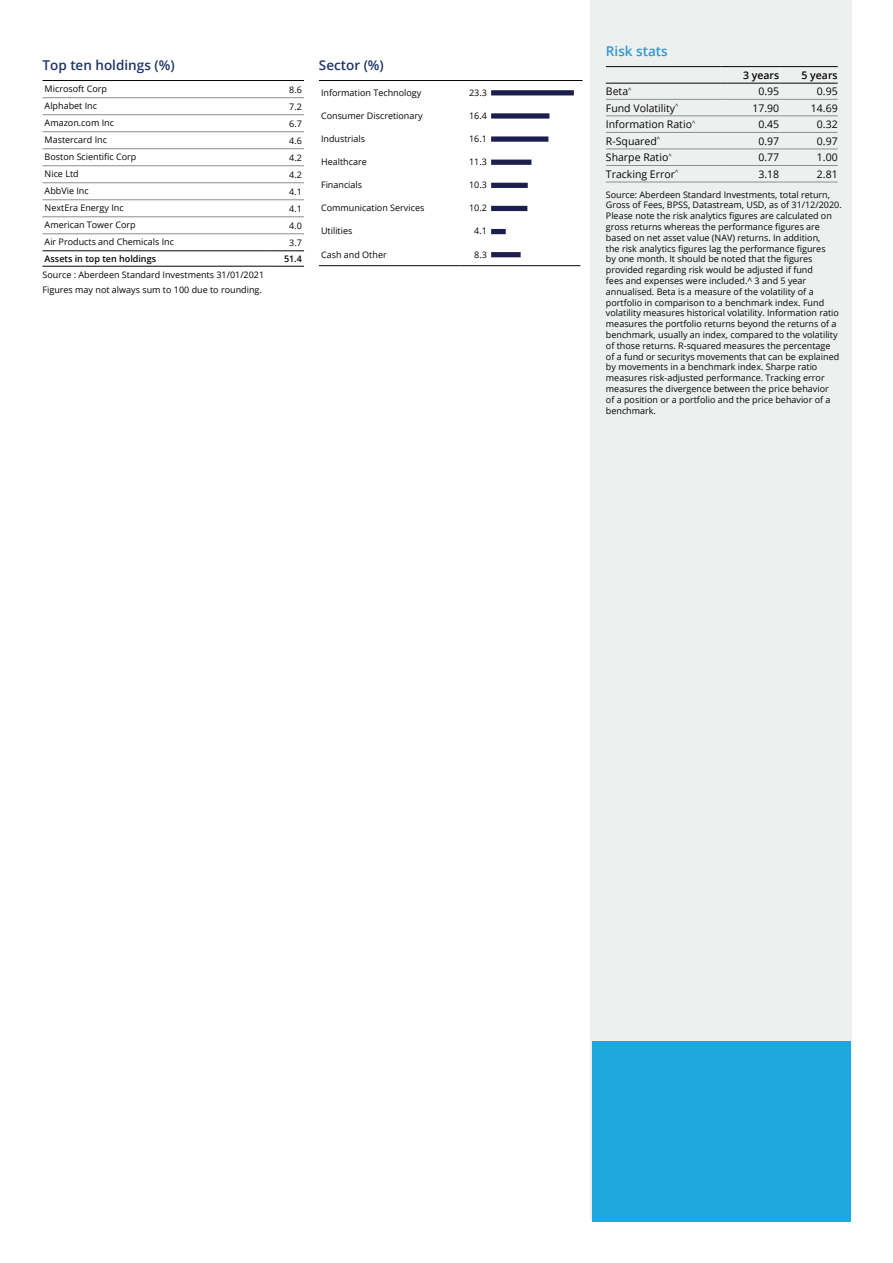
<style>
.page{position:relative;width:893px;height:1263px;background:#fff}
.page>*{position:absolute;margin:0;border:0;box-sizing:border-box;transform-origin:0 0}
.t1{font:600 13.5px "Open Sans";color:#1e3468}
.t2{font:600 13.5px "Open Sans";color:#2b99d5}
.t3{font:10.5px "Open Sans";color:#040503}
.t4{font:600 10.5px "Open Sans";color:#040503}
.t5{font:9px/10.8px "Open Sans";color:#040503}
.t6{font:600 9px "Open Sans";color:#040503}
</style>
<div class="page">
<div style="left:590px;top:0;width:262px;height:1219px;background:#eef0f0"></div>
<div style="left:592px;top:1041px;width:259px;height:180px;background:#1fa8e0"></div>
<hr style="left:43px;top:80px;width:261px;height:1px;background:#040503">
<hr style="left:43px;top:97px;width:225px;height:1px;background:#8b8d8f">
<hr style="left:268px;top:97px;width:36px;height:1px;background:#8b8d8f">
<hr style="left:43px;top:114px;width:225px;height:1px;background:#8b8d8f">
<hr style="left:268px;top:114px;width:36px;height:1px;background:#8b8d8f">
<hr style="left:43px;top:131px;width:225px;height:1px;background:#8b8d8f">
<hr style="left:268px;top:131px;width:36px;height:1px;background:#8b8d8f">
<hr style="left:43px;top:148px;width:225px;height:1px;background:#8b8d8f">
<hr style="left:268px;top:148px;width:36px;height:1px;background:#8b8d8f">
<hr style="left:43px;top:165px;width:225px;height:1px;background:#8b8d8f">
<hr style="left:268px;top:165px;width:36px;height:1px;background:#8b8d8f">
<hr style="left:43px;top:182px;width:225px;height:1px;background:#8b8d8f">
<hr style="left:268px;top:182px;width:36px;height:1px;background:#8b8d8f">
<hr style="left:43px;top:199px;width:225px;height:1px;background:#8b8d8f">
<hr style="left:268px;top:199px;width:36px;height:1px;background:#8b8d8f">
<hr style="left:43px;top:217px;width:225px;height:1px;background:#8b8d8f">
<hr style="left:268px;top:217px;width:36px;height:1px;background:#8b8d8f">
<hr style="left:43px;top:234px;width:225px;height:1px;background:#8b8d8f">
<hr style="left:268px;top:234px;width:36px;height:1px;background:#8b8d8f">
<hr style="left:43px;top:251px;width:225px;height:1px;background:#040503">
<hr style="left:43px;top:266px;width:225px;height:1px;background:#040503">
<hr style="left:268px;top:251px;width:36px;height:1px;background:#040503">
<hr style="left:268px;top:266px;width:36px;height:1px;background:#040503">
<hr style="left:319px;top:80px;width:264px;height:1px;background:#040503">
<hr style="left:319px;top:265px;width:140px;height:1px;background:#040503">
<hr style="left:459px;top:265px;width:30px;height:1px;background:#040503">
<hr style="left:489px;top:265px;width:91px;height:1px;background:#040503">
<div style="left:491px;top:90px;width:83px;height:5px;background:#1c1e4e"></div>
<div style="left:491px;top:113px;width:58px;height:6px;background:#1c1e4e"></div>
<div style="left:491px;top:136px;width:57px;height:6px;background:#1c1e4e"></div>
<div style="left:491px;top:160px;width:40px;height:5px;background:#1c1e4e"></div>
<div style="left:491px;top:183px;width:37px;height:5px;background:#1c1e4e"></div>
<div style="left:491px;top:206px;width:36px;height:5px;background:#1c1e4e"></div>
<div style="left:491px;top:229px;width:15px;height:5px;background:#1c1e4e"></div>
<div style="left:491px;top:252px;width:30px;height:5px;background:#1c1e4e"></div>
<hr style="left:606px;top:66px;width:115px;height:1px;background:#040503">
<hr style="left:721px;top:66px;width:58px;height:1px;background:#040503">
<hr style="left:779px;top:66px;width:59px;height:1px;background:#040503">
<hr style="left:606px;top:83px;width:115px;height:1px;background:#040503">
<hr style="left:721px;top:83px;width:58px;height:1px;background:#040503">
<hr style="left:779px;top:83px;width:59px;height:1px;background:#040503">
<hr style="left:606px;top:99px;width:115px;height:1px;background:#8b8d8f">
<hr style="left:721px;top:99px;width:58px;height:1px;background:#8b8d8f">
<hr style="left:779px;top:99px;width:59px;height:1px;background:#8b8d8f">
<hr style="left:606px;top:116px;width:115px;height:1px;background:#8b8d8f">
<hr style="left:721px;top:116px;width:58px;height:1px;background:#8b8d8f">
<hr style="left:779px;top:116px;width:59px;height:1px;background:#8b8d8f">
<hr style="left:606px;top:132px;width:115px;height:1px;background:#8b8d8f">
<hr style="left:721px;top:132px;width:58px;height:1px;background:#8b8d8f">
<hr style="left:779px;top:132px;width:59px;height:1px;background:#8b8d8f">
<hr style="left:606px;top:149px;width:115px;height:1px;background:#8b8d8f">
<hr style="left:721px;top:149px;width:58px;height:1px;background:#8b8d8f">
<hr style="left:779px;top:149px;width:59px;height:1px;background:#8b8d8f">
<hr style="left:606px;top:165px;width:115px;height:1px;background:#8b8d8f">
<hr style="left:721px;top:165px;width:58px;height:1px;background:#8b8d8f">
<hr style="left:779px;top:165px;width:59px;height:1px;background:#8b8d8f">
<hr style="left:606px;top:182px;width:115px;height:1px;background:#8b8d8f">
<hr style="left:721px;top:182px;width:58px;height:1px;background:#8b8d8f">
<hr style="left:779px;top:182px;width:59px;height:1px;background:#8b8d8f">
<h1 class="t1" style="left:43px;top:55px;width:134px">Top ten holdings (%)</h1>
<p class="t5" style="left:45px;top:83px;width:64px">Microsoft Corp</p>
<p class="t5" style="left:289px;top:84px;width:14px">8.6</p>
<p class="t5" style="left:45px;top:100px;width:54px">Alphabet Inc</p>
<p class="t5" style="left:289px;top:101px;width:14px">7.2</p>
<p class="t5" style="left:45px;top:117px;width:71px">Amazon.com Inc</p>
<p class="t5" style="left:289px;top:118px;width:14px">6.7</p>
<p class="t5" style="left:45px;top:134px;width:64px">Mastercard Inc</p>
<p class="t5" style="left:289px;top:135px;width:14px">4.6</p>
<p class="t5" style="left:45px;top:151px;width:93px">Boston Scientific Corp</p>
<p class="t5" style="left:289px;top:152px;width:14px">4.2</p>
<p class="t5" style="left:45px;top:168px;width:36px">Nice Ltd</p>
<p class="t5" style="left:289px;top:169px;width:14px">4.2</p>
<p class="t5" style="left:45px;top:185px;width:46px">AbbVie Inc</p>
<p class="t5" style="left:289px;top:186px;width:14px">4.1</p>
<p class="t5" style="left:45px;top:202px;width:81px">NextEra Energy Inc</p>
<p class="t5" style="left:289px;top:203px;width:14px">4.1</p>
<p class="t5" style="left:45px;top:219px;width:92px">American Tower Corp</p>
<p class="t5" style="left:289px;top:220px;width:14px">4.0</p>
<p class="t5" style="left:45px;top:236px;width:131px">Air Products and Chemicals Inc</p>
<p class="t5" style="left:289px;top:237px;width:14px">3.7</p>
<p class="t6" style="left:45px;top:252px;width:113px">Assets in top ten holdings</p>
<p class="t6" style="left:284px;top:252px;width:19px">51.4</p>
<p class="t5" style="left:43px;top:266px;width:223px;line-height:15.5px">Source : Aberdeen Standard Investments 31/01/2021<br>Figures may not always sum to 100 due to rounding.</p>
<h1 class="t1" style="left:319px;top:55px;width:66px">Sector (%)</h1>
<p class="t5" style="left:321px;top:87px;width:102px">Information Technology</p>
<p class="t5" style="left:469px;top:87px;width:19px">23.3</p>
<p class="t5" style="left:321px;top:110px;width:103px">Consumer Discretionary</p>
<p class="t5" style="left:469px;top:110px;width:19px">16.4</p>
<p class="t5" style="left:321px;top:133px;width:46px">Industrials</p>
<p class="t5" style="left:469px;top:133px;width:19px">16.1</p>
<p class="t5" style="left:321px;top:156px;width:47px">Healthcare</p>
<p class="t5" style="left:469px;top:156px;width:19px">11.3</p>
<p class="t5" style="left:321px;top:179px;width:43px">Financials</p>
<p class="t5" style="left:469px;top:179px;width:19px">10.3</p>
<p class="t5" style="left:321px;top:202px;width:105px">Communication Services</p>
<p class="t5" style="left:469px;top:202px;width:19px">10.2</p>
<p class="t5" style="left:321px;top:226px;width:33px">Utilities</p>
<p class="t5" style="left:474px;top:226px;width:14px">4.1</p>
<p class="t5" style="left:321px;top:249px;width:67px">Cash and Other</p>
<p class="t5" style="left:474px;top:249px;width:14px">8.3</p>
<h1 class="t2" style="left:606px;top:41px;width:63px">Risk stats</h1>
<p class="t4" style="left:743px;top:68px;width:38px">3 years</p>
<p class="t4" style="left:801px;top:68px;width:38px">5 years</p>
<p class="t3" style="left:606px;top:84px;width:27px">Beta<sup>^</sup></p>
<p class="t3" style="left:758px;top:84px;width:22px">0.95</p>
<p class="t3" style="left:817px;top:84px;width:22px">0.95</p>
<p class="t3" style="left:606px;top:101px;width:74px">Fund Volatility<sup>^</sup></p>
<p class="t3" style="left:752px;top:101px;width:28px">17.90</p>
<p class="t3" style="left:811px;top:101px;width:28px">14.69</p>
<p class="t3" style="left:606px;top:117px;width:91px">Information Ratio<sup>^</sup></p>
<p class="t3" style="left:758px;top:117px;width:22px">0.45</p>
<p class="t3" style="left:817px;top:117px;width:22px">0.32</p>
<p class="t3" style="left:606px;top:134px;width:56px">R-Squared<sup>^</sup></p>
<p class="t3" style="left:758px;top:134px;width:22px">0.97</p>
<p class="t3" style="left:817px;top:134px;width:22px">0.97</p>
<p class="t3" style="left:606px;top:150px;width:67px">Sharpe Ratio<sup>^</sup></p>
<p class="t3" style="left:758px;top:150px;width:22px">0.77</p>
<p class="t3" style="left:817px;top:150px;width:22px">1.00</p>
<p class="t3" style="left:606px;top:167px;width:74px">Tracking Error<sup>^</sup></p>
<p class="t3" style="left:758px;top:167px;width:22px">3.18</p>
<p class="t3" style="left:817px;top:167px;width:22px">2.81</p>
<p class="t5" style="left:606px;top:189px;width:237px">Source: Aberdeen Standard Investments, total return, Gross of Fees, BPSS, Datastream, USD, as of 31/12/2020.<br>Please note the risk analytics figures are calculated on gross returns whereas the performance figures are based on net asset value (NAV) returns. In addition,<br>the risk analytics figures lag the performance figures<br>by one month. It should be noted that the figures provided regarding risk would be adjusted if fund<br>fees and expenses were included.^ 3 and 5 year annualised. Beta is a measure of the volatility of a portfolio in comparison to a benchmark index. Fund volatility measures historical volatility. Information ratio measures the portfolio returns beyond the returns of a benchmark, usually an index, compared to the volatility of those returns. R-squared measures the percentage<br>of a fund or securitys movements that can be explained by movements in a benchmark index. Sharpe ratio measures risk-adjusted performance. Tracking error measures the divergence between the price behavior<br>of a position or a portfolio and the price behavior of a benchmark.</p>
</div>
